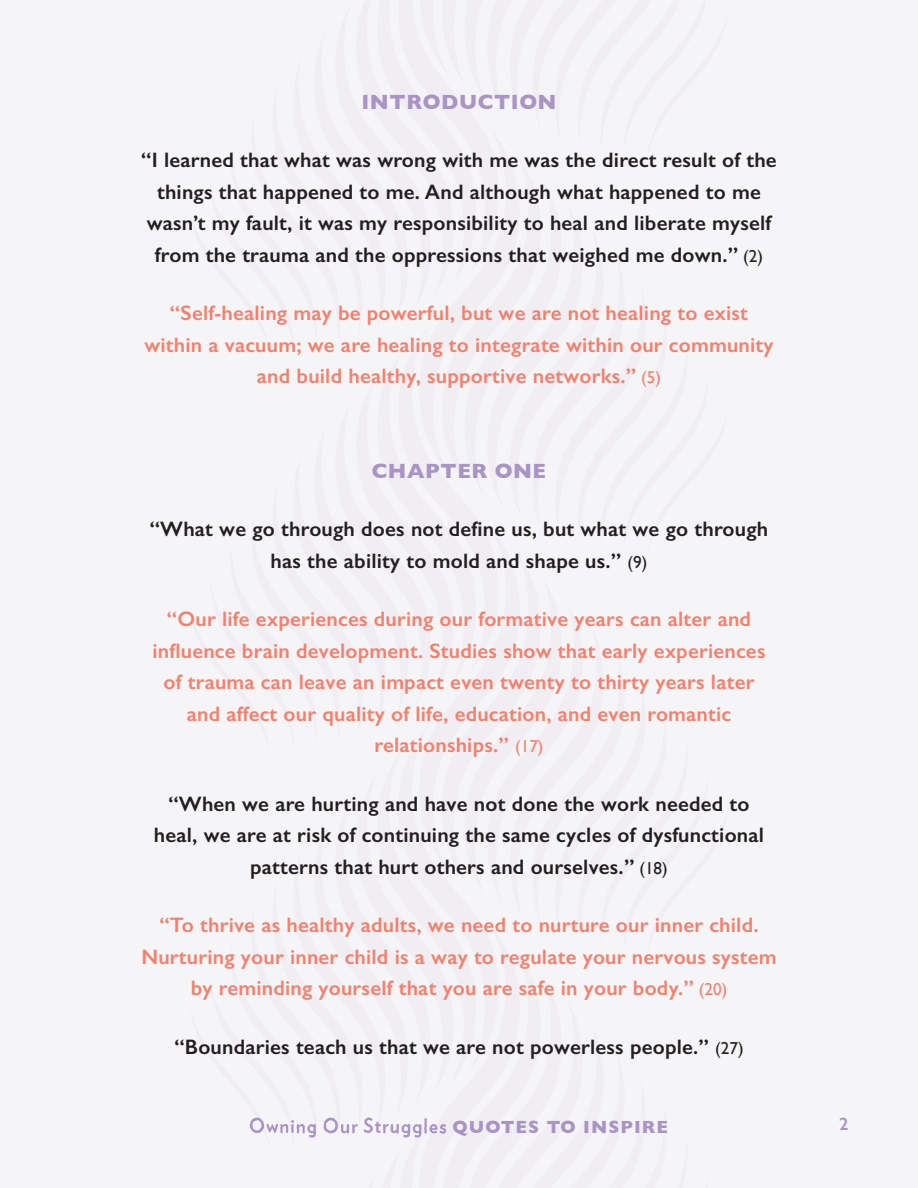
<style>
.page{position:relative;width:918px;height:1188px;background:#f5f4f7}
.page>*{position:absolute;margin:0;border:0;box-sizing:border-box;transform-origin:0 0}
._15_BE_Numbered_Para{font:600 21px/31.5px "Gill Sans";letter-spacing:.01em;color:#f4806c;text-align:center}
._15_BE_Numbered_Para-2{font:600 21px/31.5px "Gill Sans";letter-spacing:.01em;color:#231f20;text-align:center}
._15_BE_Head_A{font:700 21px "Gill Sans";letter-spacing:.03em;color:#aa93c5}
.t1{font:700 18px "Gill Sans";letter-spacing:.06em;color:#aa93c5}
.t2{font:600 18px "Gill Sans";color:#aa93c5}
.s1{font-weight:400;font-size:17.25px}
</style>
<div class="page">
<img style="left:249px;top:1117px;width:67px;height:21px">
<img style="left:323px;top:1117px;width:35px;height:17px">
<img style="left:363px;top:1117px;width:84px;height:21px">
<p class="_15_BE_Head_A" style="left:361px;top:85px;width:197px">INTRODUCTION</p>
<p class="_15_BE_Numbered_Para-2" style="left:141px;top:144px;width:637px">“I learned that what was wrong with me was the direct result of the things that happened to me. And although what happened to me wasn’t my fault, it was my responsibility to heal and liberate myself from the trauma and the oppressions that weighed me down.” <span class="s1">(2)</span></p>
<p class="_15_BE_Numbered_Para" style="left:144px;top:297px;width:631px">“Self-healing may be powerful, but we are not healing to exist within a vacuum; we are healing to integrate within our community and build healthy, supportive networks.” <span class="s1">(5)</span></p>
<p class="_15_BE_Head_A" style="left:372px;top:454px;width:176px">CHAPTER ONE</p>
<p class="_15_BE_Numbered_Para-2" style="left:150px;top:513px;width:620px">“What we go through does not define us, but what we go through has the ability to mold and shape us.” <span class="s1">(9)</span></p>
<p class="_15_BE_Numbered_Para" style="left:152px;top:603px;width:615px">“Our life experiences during our formative years can alter and influence brain development. Studies show that early experiences of trauma can leave an impact even twenty to thirty years later and affect our quality of life, education, and even romantic relationships.” <span class="s1">(17)</span></p>
<p class="_15_BE_Numbered_Para-2" style="left:154px;top:788px;width:612px">“When we are hurting and have not done the work needed to heal, we are at risk of continuing the same cycles of dysfunctional patterns that hurt others and ourselves.” <span class="s1">(18)</span></p>
<p class="_15_BE_Numbered_Para" style="left:141px;top:909px;width:637px">“To thrive as healthy adults, we need to nurture our inner child.<br>Nurturing your inner child is a way to regulate your nervous system by reminding yourself that you are safe in your body.” <span class="s1">(20)</span></p>
<p class="_15_BE_Numbered_Para-2" style="left:174px;top:1031px;width:571px">“Boundaries teach us that we are not powerless people.” <span class="s1">(27)</span></p>
<p class="t1" style="left:452px;top:1113px;width:217px">QUOTES TO INSPIRE</p>
<p class="t2" style="left:839px;top:1113px;width:11px">2</p>
</div>
